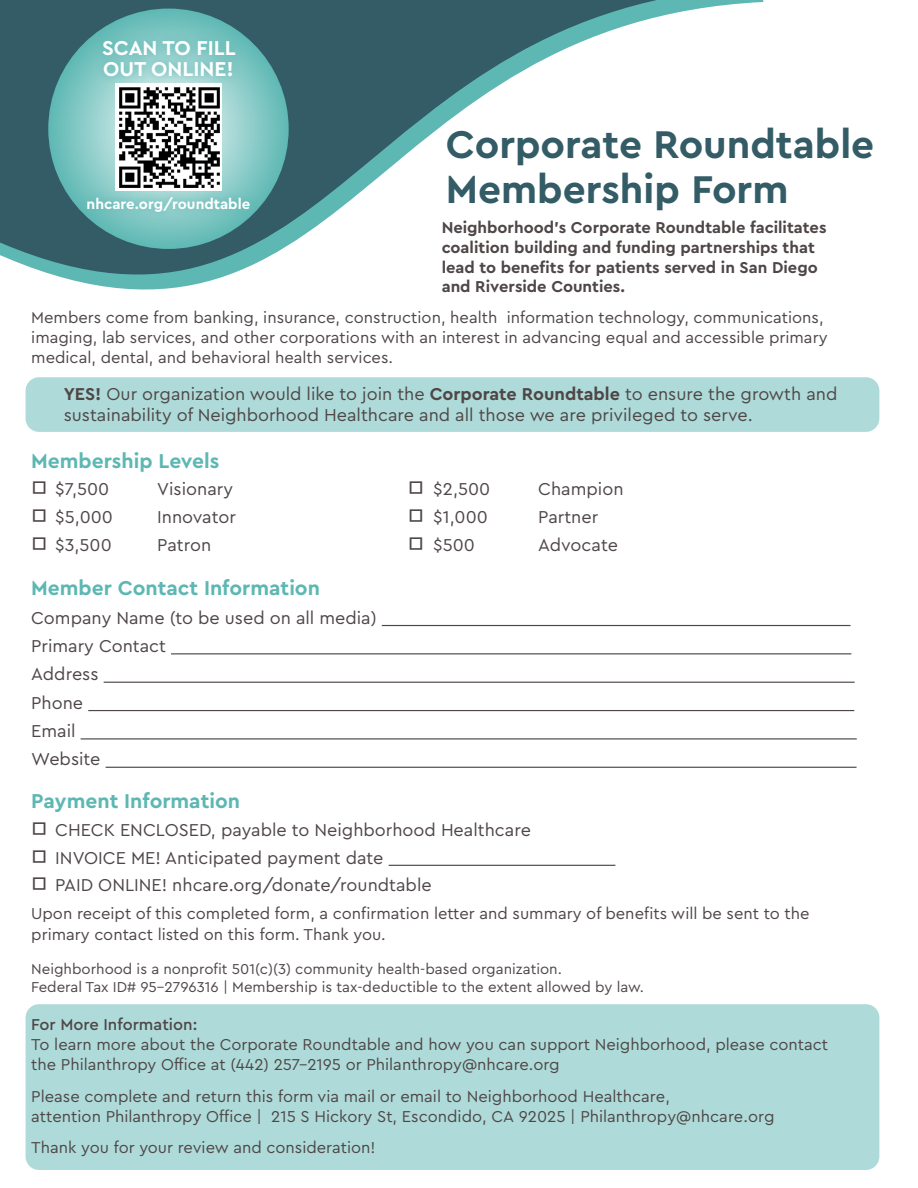
<style>
.page{position:relative;width:918px;height:1188px;background:#fff}
.page>*{position:absolute;margin:0;border:0;box-sizing:border-box;transform-origin:0 0}
.t1{font:700 40.5px "Cera Pro";color:#335c66}
.t2{font:700 21px "Cera Pro";color:#5db7b3}
.t3{font:700 21px/21px "Cera Pro";color:#fff}
.t4{font:18px/21.6px "Cera Pro";color:#4f4747}
.t5{font:16.5px/19.8px "Cera Pro";color:#4f4747}
.t6{font:700 16.5px/19.8px "Cera Pro";color:#4f4747}
.t7{font:15px/18px "Cera Pro";color:#4f4747}
.t8{font:700 15px "Cera Pro";color:#fff}
.s1{font-weight:700}
.s2{font-size:22.5px}
.s3{font-weight:500}
</style>
<div class="page">
<div style="left:26px;top:377px;width:853px;height:55px;background:#aedbd9;border-radius:13px"></div>
<div style="left:26px;top:1004px;width:853px;height:166px;background:#aedbd9;border-radius:14px"></div>
<svg style="left:0;top:0;width:755px;height:395px"></svg>
<svg style="left:48px;top:9px;width:241px;height:240px;background:#7bc4c1"></svg>
<hr style="left:382px;top:625px;width:469px;height:1px;background:#4f4747">
<hr style="left:171px;top:653px;width:680px;height:1px;background:#4f4747">
<hr style="left:104px;top:682px;width:751px;height:1px;background:#4f4747">
<hr style="left:88px;top:710px;width:766px;height:1px;background:#4f4747">
<hr style="left:81px;top:738px;width:776px;height:2px;background:#4f4747">
<hr style="left:106px;top:767px;width:751px;height:1px;background:#4f4747">
<hr style="left:389px;top:865px;width:226px;height:1px;background:#4f4747">
<svg style="left:95px;top:32px;width:149px;height:53px;background:#85c8c5"></svg>
<svg style="left:79px;top:188px;width:179px;height:32px;background:#7fc4c1"></svg>
<img style="left:115px;top:84px;width:107px;height:106px">
<p class="t3" style="left:102px;top:36px;width:135px">SCAN TO FILL<br>OUT ONLINE!</p>
<p class="t8" style="left:87px;top:194px;width:165px">nhcare.org/roundtable</p>
<p class="t1" style="left:446px;top:118px;width:430px">Corporate Roundtable</p>
<p class="t1" style="left:446px;top:162px;width:344px">Membership Form</p>
<p class="t6" style="left:442px;top:217px;width:386px">Neighborhood’s Corporate Roundtable facilitates coalition building and funding partnerships that lead to benefits for patients served in San Diego and Riverside Counties.</p>
<p class="t5" style="left:31px;top:307px;width:798px">Members come from banking, insurance, construction, health information technology, communications, imaging, lab services, and other corporations with an interest in advancing equal and accessible primary medical, dental, and behavioral health services.</p>
<p class="t4" style="left:64px;top:382px;width:775px"><span class="s1">YES!</span> Our organization would like to join the <span class="s1">Corporate Roundtable</span> to ensure the growth and sustainability of Neighborhood Healthcare and all those we are privileged to serve.</p>
<p class="t2" style="left:31px;top:447px;width:190px">Membership Levels</p>
<p class="t4" style="left:31px;top:478px;width:80px"><span class="s2">□</span> $7,500</p>
<p class="t4" style="left:157px;top:478px;width:77px">Visionary</p>
<p class="t4" style="left:408px;top:478px;width:84px"><span class="s2">□</span> $2,500</p>
<p class="t4" style="left:538px;top:478px;width:87px">Champion</p>
<p class="t4" style="left:31px;top:506px;width:83px"><span class="s2">□</span> $5,000</p>
<p class="t4" style="left:157px;top:506px;width:80px">Innovator</p>
<p class="t4" style="left:408px;top:506px;width:82px"><span class="s2">□</span> $1,000</p>
<p class="t4" style="left:538px;top:506px;width:61px">Partner</p>
<p class="t4" style="left:31px;top:533px;width:82px"><span class="s2">□</span> $3,500</p>
<p class="t4" style="left:157px;top:533px;width:55px">Patron</p>
<p class="t4" style="left:408px;top:533px;width:69px"><span class="s2">□</span> $500</p>
<p class="t4" style="left:538px;top:533px;width:81px">Advocate</p>
<p class="t2" style="left:31px;top:574px;width:290px">Member Contact Information</p>
<p class="t4" style="left:31px;top:606px;width:347px">Company Name (to be used on all media)</p>
<p class="t4" style="left:31px;top:634px;width:136px">Primary Contact</p>
<p class="t4" style="left:31px;top:663px;width:69px">Address</p>
<p class="t4" style="left:31px;top:691px;width:53px">Phone</p>
<p class="t4" style="left:31px;top:719px;width:46px">Email</p>
<p class="t4" style="left:31px;top:748px;width:71px">Website</p>
<p class="t2" style="left:31px;top:787px;width:210px">Payment Information</p>
<p class="t4" style="left:31px;top:818px;width:501px"><span class="s2">□</span> CHECK ENCLOSED, payable to Neighborhood Healthcare</p>
<p class="t4" style="left:31px;top:846px;width:354px"><span class="s2">□</span> INVOICE ME! Anticipated payment date</p>
<p class="t4" style="left:31px;top:874px;width:402px"><span class="s2">□</span> PAID ONLINE! nhcare.org/donate/roundtable</p>
<p class="t5" style="left:31px;top:902px;width:780px;line-height:21px">Upon receipt of this completed form, a confirmation letter and summary of benefits will be sent to the primary contact listed on this form. Thank you.</p>
<p class="t7" style="left:31px;top:960px;width:614px">Neighborhood is a nonprofit 501(c)(3) community health-based organization.<br>Federal Tax ID# 95-2796316 | Membership is tax-deductible to the extent allowed by law.</p>
<p class="t5" style="left:31px;top:1014px;width:798px"><span class="s3">For More Information:<br></span>To learn more about the Corporate Roundtable and how you can support Neighborhood, please contact the Philanthropy Office at (442) 257-2195 or Philanthropy@nhcare.org</p>
<p class="t5" style="left:31px;top:1086px;width:745px">Please complete and return this form via mail or email to Neighborhood Healthcare,<br>attention Philanthropy Office | 215 S Hickory St, Escondido, CA 92025 | Philanthropy@nhcare.org</p>
<p class="t5" style="left:31px;top:1137px;width:346px">Thank you for your review and consideration!</p>
</div>
